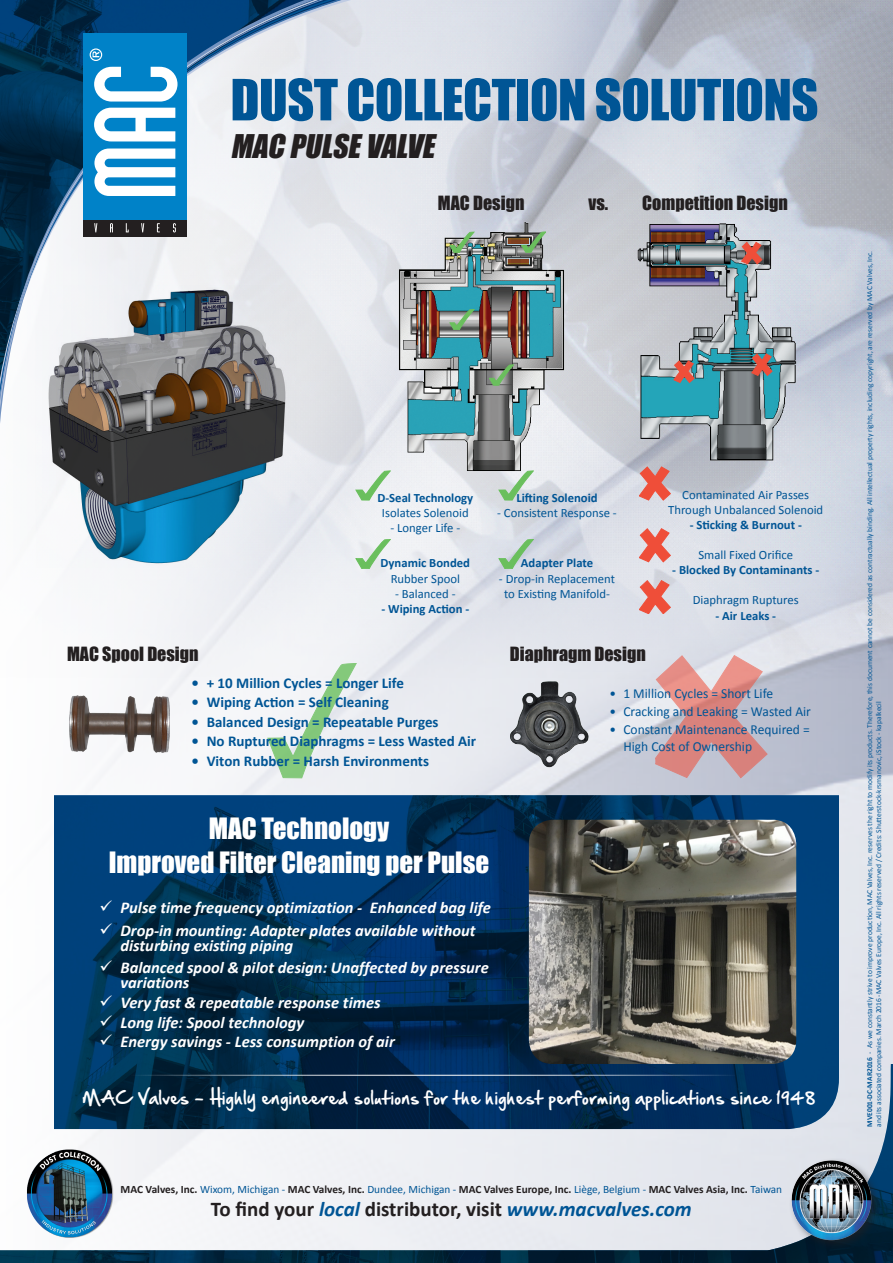
<style>
.page{position:relative;width:893px;height:1263px;background:#fff}
.page>*{position:absolute;margin:0;border:0;box-sizing:border-box;transform-origin:0 0}
.Titre_1{font:52.5px "Impact";letter-spacing:-.01em;color:#005595}
.Titre_1-2{font:italic 30px "Impact";color:#231f20}
.Titre_1-3{font:27px "Impact";color:#fff}
.Texte{font:700 21px "Calibri";color:#231f20}
.t1{font:18px "Impact";color:#231f20}
.Liste___puce__v{font:italic 700 16.5px/15px "Calibri";color:#fff}
.Slogan{font:15.75px "Hand Of Sean";letter-spacing:.03em;color:#fff}
.t2{font:700 15px "Calibri";color:#005595}
.t3{font:13.8px/16.8px "Calibri";color:#005595}
.t4{font:12.75px/15.3px "Calibri";color:#005595;text-align:center}
.t5{font:700 12.75px/15.3px "Calibri";color:#005595;text-align:center}
.Texte-2{font:700 11.25px "Calibri";color:#231f20}
.Texte-3{font:7.5px/9px "Calibri";color:#005595}
.s1{font-weight:400}
.s2{font-weight:400;color:#005595}
.s3{font-style:italic;color:#005595}
.s4{font-weight:700}
</style>
<div class="page">
<img style="left:69px;top:0;width:824px;height:1064px">
<img style="left:0;top:1064px;width:893px;height:199px">
<svg style="left:0;top:0;width:388px;height:586px"></svg>
<div style="left:83px;top:219px;width:104px;height:18px;background:#231f20"></div>
<div style="left:83px;top:33px;width:104px;height:186px;background:#0082c8"></div>
<svg style="left:90px;top:48px;width:88px;height:184px"></svg>
<img style="left:20px;top:1144px;width:99px;height:99px">
<img style="left:70px;top:696px;width:99px;height:57px">
<img style="left:54px;top:795px;width:785px;height:334px">
<div style="left:788px;top:1157px;width:95px;height:95px;background:#231f20;opacity:.6"></div>
<img style="left:789px;top:1159px;width:84px;height:81px">
<svg style="left:655px;top:655px;width:113px;height:123px;background:#d6a5a6"></svg>
<svg style="left:267px;top:663px;width:90px;height:115px"></svg>
<img style="left:38px;top:286px;width:257px;height:282px">
<img style="left:510px;top:678px;width:79px;height:90px">
<hr style="left:128px;top:1075px;width:607px;height:1px;background:#fff">
<img style="left:529px;top:820px;width:267px;height:244px">
<svg style="left:639px;top:473px;width:31px;height:27px"></svg>
<svg style="left:639px;top:529px;width:31px;height:33px"></svg>
<svg style="left:639px;top:580px;width:31px;height:34px"></svg>
<svg style="left:356px;top:471px;width:34px;height:29px"></svg>
<svg style="left:356px;top:539px;width:34px;height:30px"></svg>
<svg style="left:499px;top:473px;width:34px;height:27px"></svg>
<svg style="left:499px;top:539px;width:34px;height:30px"></svg>
<img style="left:386px;top:211px;width:192px;height:262px">
<svg style="left:450px;top:309px;width:24px;height:21px"></svg>
<svg style="left:521px;top:232px;width:25px;height:20px"></svg>
<svg style="left:450px;top:232px;width:24px;height:21px"></svg>
<svg style="left:489px;top:365px;width:25px;height:20px"></svg>
<img style="left:623px;top:211px;width:193px;height:262px">
<svg style="left:752px;top:354px;width:20px;height:22px"></svg>
<svg style="left:741px;top:242px;width:21px;height:22px"></svg>
<svg style="left:674px;top:361px;width:20px;height:22px"></svg>
<p class="Titre_1" style="left:230px;top:59px;width:589px">DUST COLLECTION SOLUTIONS</p>
<p class="Titre_1-2" style="left:230px;top:123px;width:213px">MAC PULSEVALVE</p>
<p class="t1" style="left:438px;top:189px;width:88px">MAC Design</p>
<p class="t1" style="left:642px;top:189px;width:147px">Competition Design</p>
<p class="t1" style="left:588px;top:189px;width:21px">vs.</p>
<p class="t5" style="left:377px;top:490px;width:97px">D-Seal Technology</p>
<p class="t4" style="left:382px;top:505px;width:88px">Isolates Solenoid</p>
<p class="t4" style="left:390px;top:520px;width:71px">- Longer Life -</p>
<p class="t1" style="left:67px;top:640px;width:133px">MAC Spool Design</p>
<p class="t5" style="left:381px;top:556px;width:91px">Dynamic Bonded<br><span class="s1">Rubber Spool</span></p>
<p class="t4" style="left:395px;top:586px;width:62px">- Balanced -</p>
<p class="t5" style="left:381px;top:601px;width:89px">- Wiping Action -</p>
<p class="t2" style="left:191px;top:673px;width:214px">• + 10 Million Cycles = Longer Life</p>
<p class="t2" style="left:191px;top:693px;width:199px">• Wiping Action = Self Cleaning</p>
<p class="t2" style="left:191px;top:712px;width:249px">• Balanced Design = Repeatable Purges</p>
<p class="t2" style="left:191px;top:732px;width:286px">• No Ruptured Diaphragms = Less Wasted Air</p>
<p class="t2" style="left:191px;top:751px;width:239px">• Viton Rubber = Harsh Environments</p>
<p class="t5" style="left:516px;top:490px;width:83px">Lifting Solenoid</p>
<p class="t4" style="left:497px;top:505px;width:121px">- Consistent Response -</p>
<p class="t5" style="left:521px;top:556px;width:74px">Adapter Plate</p>
<p class="t4" style="left:499px;top:571px;width:118px">- Drop-in Replacement to Existing Manifold-</p>
<p class="t1" style="left:510px;top:640px;width:137px">Diaphragm Design</p>
<p class="t4" style="left:682px;top:487px;width:128px">Contaminated Air Passes</p>
<p class="t4" style="left:668px;top:502px;width:157px">Through Unbalanced Solenoid</p>
<p class="t5" style="left:690px;top:517px;width:114px">- Sticking &amp; Burnout -</p>
<p class="t4" style="left:698px;top:547px;width:96px">Small Fixed Orifice</p>
<p class="t5" style="left:672px;top:562px;width:149px">- Blocked By Contaminants -</p>
<p class="t4" style="left:693px;top:592px;width:107px">Diaphragm Ruptures</p>
<p class="t5" style="left:715px;top:608px;width:62px">- Air Leaks -</p>
<p class="t3" style="left:609px;top:685px;width:165px">• 1 Million Cycles = Short Life</p>
<p class="t3" style="left:609px;top:703px;width:203px">• Cracking and Leaking = Wasted Air</p>
<p class="t3" style="left:623px;top:721px;width:188px;text-indent:-14px">• Constant Maintenance Required =<br>High Cost of Ownership</p>
<p class="Titre_1-3" style="left:209px;top:808px;width:182px">MAC Technology</p>
<p class="Titre_1-3" style="left:109px;top:842px;width:382px">Improved Filter Cleaning per Pulse</p>
<p class="Liste___puce__v" style="left:100px;top:900px;width:393px">✓ Pulse time frequency optimization - Enhanced bag life</p>
<p class="Liste___puce__v" style="left:121px;top:923px;width:356px;text-indent:-21px">✓ Drop-in mounting: Adapter plates available without disturbing existing piping</p>
<p class="Liste___puce__v" style="left:121px;top:960px;width:370px;text-indent:-21px">✓ Balanced spool &amp; pilot design: Unaffected by pressure variations</p>
<p class="Liste___puce__v" style="left:100px;top:995px;width:283px">✓ Very fast &amp; repeatable response times</p>
<p class="Liste___puce__v" style="left:100px;top:1014px;width:206px">✓ Long life: Spool technology</p>
<p class="Liste___puce__v" style="left:100px;top:1034px;width:297px">✓ Energy savings - Less consumption of air</p>
<p class="Slogan" style="left:83px;top:1083px;width:734px">MAC Valves - Highly engineered solutions for the highest performing applications since 1948</p>
<p class="Texte-2" style="left:121px;top:1181px;width:663px">MAC Valves, Inc. <span class="s2">Wixom, Michigan -</span> MAC Valves, Inc. <span class="s2">Dundee, Michigan -</span> MAC Valves Europe, Inc. <span class="s2">Liège, Belgium -</span> MAC Valves Asia, Inc. <span class="s2">Taiwan</span></p>
<p class="Texte" style="left:211px;top:1195px;width:482px">To find your <span class="s3">local</span> distributor, visit <span class="s3">www.macvalves.com</span></p>
<p class="Texte-3" style="left:865px;top:1127px;width:877px;rotate:-90deg"><span class="s4">MVE001-DC-MAR2016</span> - As we constantly strive to improve production, MAC Valves, Inc. reserves the right to modify its products. Therefore, this document cannot be considered as contractually binding. All intellectual property rights, including copyright, are reserved by MAC Valves, Inc. and its associated companies. March 2016 -MAC Valves Europe, Inc. All rights reserved / Credits: Shutterstock-krsmanovic, iStock - kapalkecil</p>
</div>
